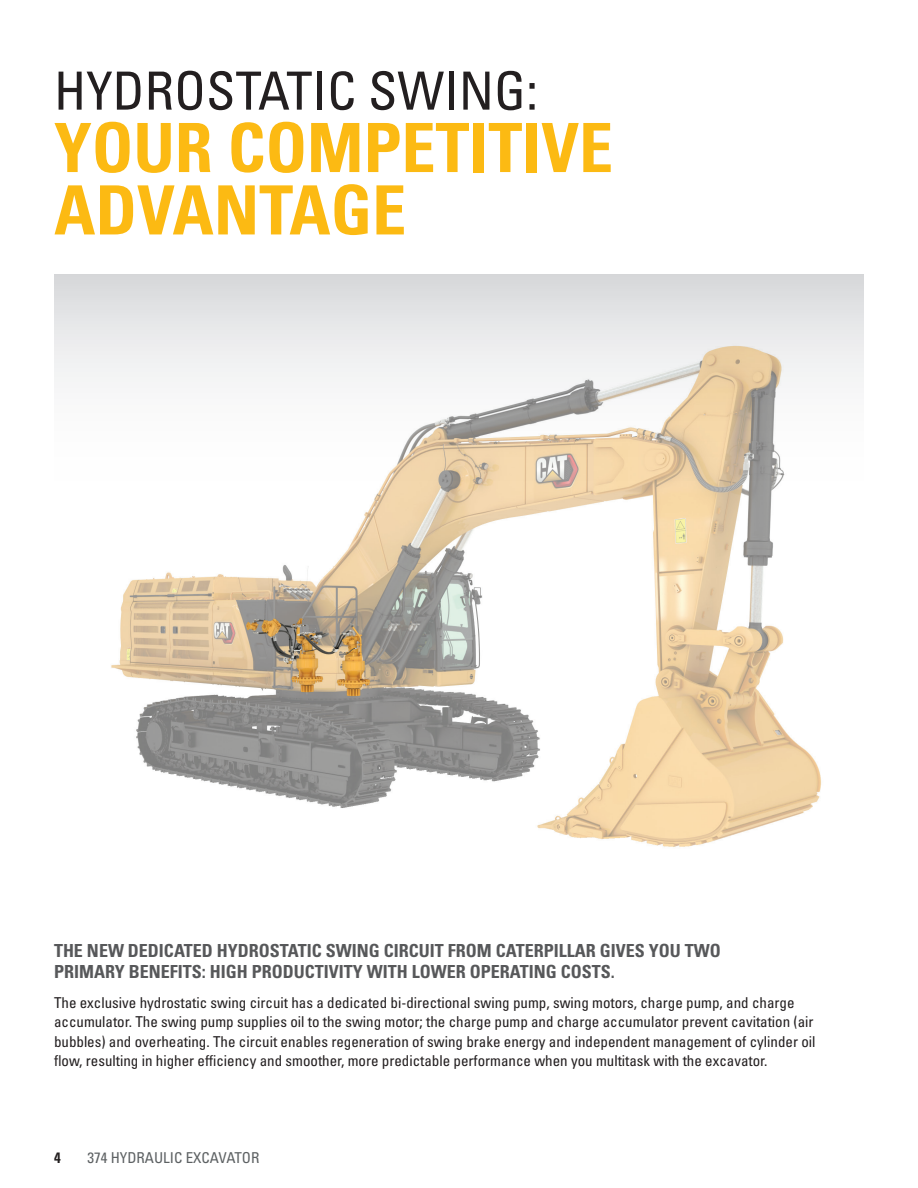
<style>
.page{position:relative;width:918px;height:1188px;background:#fff}
.page>*{position:absolute;margin:0;border:0;box-sizing:border-box;transform-origin:0 0}
.t1{font:67.95px/62.4px "Univers LTCYR 67 Bold Cond";color:#fcba13}
.t2{font:condensed 52.65px "Univers LTCYR 57";color:#231f20}
.t3{font:18px/21.6px "Univers LTCYR 67 Bold Cond";color:#57585a}
.t4{font:condensed 15px/19.5px "Univers LTCYR 57";color:#231f20}
.t5{font:condensed 15px "Univers LTCYR 57";color:#5d6163}
.t6{font:15px "Univers LTCYR 67 Bold Cond";color:#231f20}
</style>
<div class="page">
<img style="left:111px;top:526px;width:710px;height:321px">
<svg style="left:54px;top:274px;width:810px;height:252px"></svg>
<h2 class="t2" style="left:54px;top:58px;width:485px">HYDROSTATIC SWING:</h2>
<h1 class="t1" style="left:54px;top:116px;width:561px">YOUR COMPETITIVE<br>ADVANTAGE</h1>
<p class="t3" style="left:54px;top:939px;width:668px">THE NEW DEDICATED HYDROSTATIC SWING CIRCUIT FROM CATERPILLAR GIVES YOU TWO<br>PRIMARY BENEFITS: HIGH PRODUCTIVITY WITH LOWER OPERATING COSTS.</p>
<p class="t4" style="left:54px;top:992px;width:763px">The exclusive hydrostatic swing circuit has a dedicated bi-directional swing pump, swing motors, charge pump, and charge accumulator. The swing pump supplies oil to the swing motor; the charge pump and charge accumulator prevent cavitation (air bubbles) and overheating. The circuit enables regeneration of swing brake energy and independent management of cylinder oil flow, resulting in higher efficiency and smoother, more predictable performance when you multitask with the excavator.</p>
<p class="t6" style="left:54px;top:1148px;width:8px">4</p>
<p class="t5" style="left:87px;top:1148px;width:173px">374 HYDRAULIC EXCAVATOR</p>
</div>
